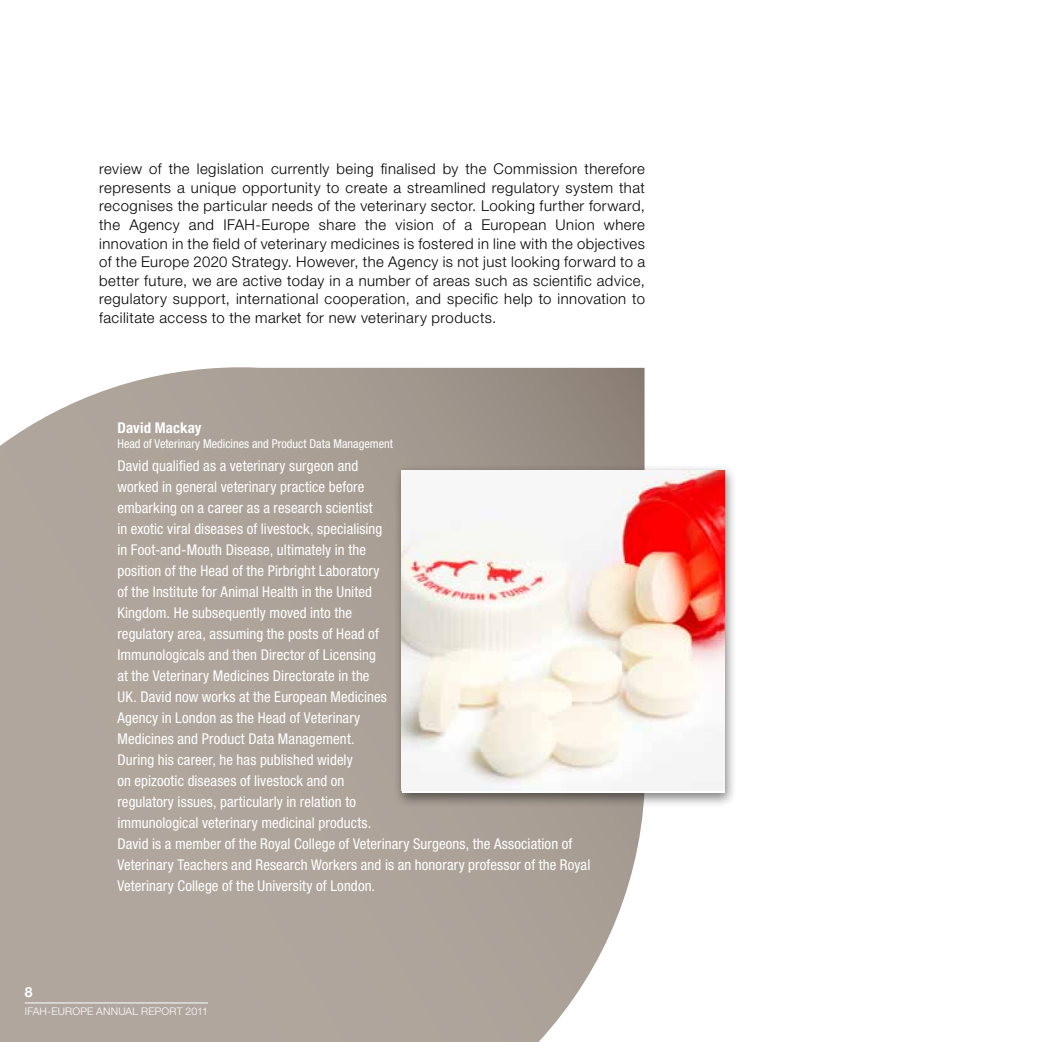
<style>
.page{position:relative;width:1042px;height:1042px;background:#fff}
.page>*{position:absolute;margin:0;border:0;box-sizing:border-box;transform-origin:0 0}
.t1{font:condensed 14.88px/21px "Helvetica Neue LT Std";letter-spacing:.005em;color:#fff}
.t2{font:300 14.88px/18.6px "Helvetica Neue LT Std";letter-spacing:.035em;color:#000;text-align:justify}
.t3{font:700 condensed 14.88px "Helvetica Neue LT Std";letter-spacing:.01em;color:#fff}
.t4{font:700 14px "Helvetica Neue LT Std";color:#fff}
.t5{font:condensed 12.25px "Helvetica Neue LT Std";color:#fff}
.t6{font:300 10.5px "Helvetica Neue LT Std";letter-spacing:.02em;color:#fff}
</style>
<div class="page">
<svg style="left:0;top:367px;width:645px;height:675px;background:#afa69d"></svg>
<div style="left:394px;top:464px;width:344px;height:344px;background:#000;opacity:.5"></div>
<img style="left:402px;top:470px;width:322px;height:320px">
<hr style="left:25px;top:1002px;width:183px;height:1px;background:#fff">
<p class="t2" style="left:99px;top:159px;width:547px">review of the legislation currently being finalised by the Commission therefore represents a unique opportunity to create a streamlined regulatory system that recognises the particular needs of the veterinary sector. Looking further forward, the Agency and IFAH-Europe share the vision of a European Union where innovation in the field of veterinary medicines is fostered in line with the objectives of the Europe 2020 Strategy. However, the Agency is not just looking forward to a better future, we are active today in a number of areas such as scientific advice, regulatory support, international cooperation, and specific help to innovation to facilitate access to the market for new veterinary products.</p>
<p class="t4" style="left:25px;top:984px;width:9px">8</p>
<p class="t3" style="left:117px;top:419px;width:86px">David Mackay</p>
<p class="t5" style="left:117px;top:436px;width:277px">Head of Veterinary Medicines and Product Data Management</p>
<p class="t1" style="left:117px;top:455px;width:474px">David qualified as a veterinary surgeon and<br>worked in general veterinary practice before<br>embarking on a career as a research scientist<br>in exotic viral diseases of livestock, specialising<br>in Foot-and-Mouth Disease, ultimately in the<br>position of the Head of the Pirbright Laboratory<br>of the Institute for Animal Health in the United<br>Kingdom. He subsequently moved into the<br>regulatory area, assuming the posts of Head of<br>Immunologicals and then Director of Licensing<br>at the Veterinary Medicines Directorate in the<br>UK. David now works at the European Medicines<br>Agency in London as the Head of Veterinary<br>Medicines and Product Data Management.<br>During his career, he has published widely<br>on epizootic diseases of livestock and on<br>regulatory issues, particularly in relation to<br>immunological veterinary medicinal products.<br>David is a member of the Royal College of Veterinary Surgeons, the Association of Veterinary Teachers and Research Workers and is an honorary professor of the Royal Veterinary College of the University of London.</p>
<p class="t6" style="left:25px;top:1004px;width:185px">IFAH-Europe Annual Report 2011</p>
</div>
